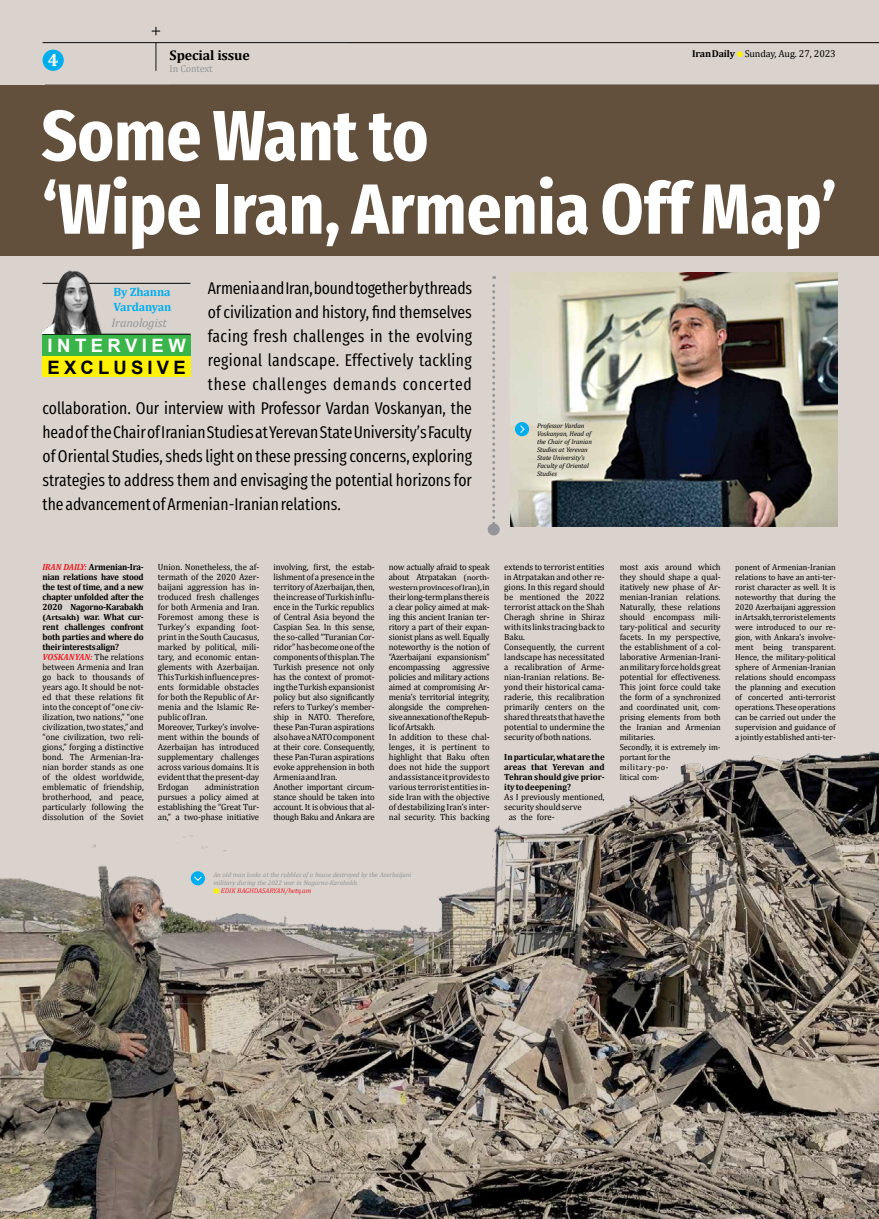
<style>
.page{position:relative;width:879px;height:1219px;background:#dad3cd}
.page>*{position:absolute;margin:0;border:0;box-sizing:border-box;transform-origin:0 0}
.t1{font:700 71px/73.5px "Fira Sans Compressed";color:#fff;scale:1.05 1}
.t2{font:700 18.5px "Arial";letter-spacing:.225em;color:#000}
.t3{font:700 18.5px "Arial";letter-spacing:.245em;color:#fff}
.t4{font:700 18px "Cambria";color:#fff}
.t5{font:17px "Fira Sans Compressed";color:#000}
.t6{font:17px "Fira Sans Compressed";letter-spacing:.02em;color:#000}
.t7{font:17px "Fira Sans Compressed";letter-spacing:.025em;color:#000}
.t8{font:17px "Fira Sans Compressed";letter-spacing:.045em;color:#000}
.t9{font:700 14px "Cambria";letter-spacing:-.01em;color:#000}
.t10{font:italic 12.3px "Cambria";letter-spacing:-.01em;color:#939598}
.t11{font:700 12px/14.4px "Cambria";letter-spacing:-.01em;color:#00aeef}
.t12{font:10px "Cambria";letter-spacing:-.01em;color:#000}
.t13{font:10px "Cambria";letter-spacing:-.01em;color:#939598}
.t14{font:9px/10px "Cambria";color:#000}
.t15{font:700 9px/10px "Cambria";color:#000;text-align:justify}
.t16{font:9px/10px "Cambria";letter-spacing:-.02em;color:#000}
.t17{font:8.5px/10px "Cambria";color:#000}
.t18{font:7.7px "Cambria";letter-spacing:-.02em;color:#000;scale:1.14 1}
.t19{font:italic 6.9px "Cambria";letter-spacing:-.01em;color:#ed1d24}
.t20{font:italic 6.8px/8px "Cambria";letter-spacing:-.01em;color:#000}
.t21{font:italic 6.8px/8px "Cambria";letter-spacing:-.01em;color:#939598}
.s1{font-weight:700}
.s2{font-weight:700;font-style:italic;color:#ed1d24}
.s3{font-weight:700;font-size:7.7px}
.s4{font-size:7.7px}
.s5{font-size:9px}
</style>
<div class="page">
<div style="left:43px;top:50px;width:21px;height:21px;background:#00aeef;border-radius:50%"></div>
<hr style="left:43px;top:42px;width:836px;height:1px;background:#000">
<svg style="left:156px;top:43px;width:1px;height:28px"></svg>
<div style="left:43px;top:356px;width:148px;height:21px;background:#fff200"></div>
<div style="left:43px;top:334px;width:148px;height:22px;background:#39b54a"></div>
<hr style="left:43px;top:334px;width:147px;height:1px;background:#000">
<hr style="left:43px;top:283px;width:147px;height:1px;background:#000">
<img style="left:43px;top:270px;width:63px;height:63px">
<svg style="left:492px;top:276px;width:3px;height:247px"></svg>
<div style="left:488px;top:523px;width:12px;height:12px;background:#939598;border-radius:50%"></div>
<img style="left:0;top:751px;width:878px;height:468px">
<svg style="left:213px;top:888px;width:6px;height:6px"></svg>
<div style="left:191px;top:871px;width:14px;height:14px;background:#00aeef;border-radius:50%"></div>
<svg style="left:194px;top:876px;width:8px;height:5px"></svg>
<img style="left:510px;top:272px;width:327px;height:255px">
<div style="left:515px;top:422px;width:14px;height:14px;background:#00aeef;border-radius:50%"></div>
<svg style="left:520px;top:425px;width:4px;height:8px"></svg>
<svg style="left:737px;top:51px;width:5px;height:6px"></svg>
<div style="left:0;top:85px;width:879px;height:171px;background:#63503c"></div>
<svg style="left:152px;top:27px;width:8px;height:8px"></svg>
<h3 class="t4" style="left:48px;top:47px;width:12px">4</h3>
<h3 class="t9" style="left:170px;top:45px;width:82px">Special issue</h3>
<p class="t13" style="left:170px;top:62px;width:44px">In Context</p>
<p class="t12" style="left:692px;top:48px;width:145px"><span class="s1">IranDaily</span> Sunday, Aug. 27, 2023</p>
<h1 class="t1" style="left:42px;top:94px;width:759px">Some Want to<br>‘Wipe Iran, Armenia Off Map’</h1>
<h3 class="t11" style="left:114px;top:284px;width:59px">By Zhanna<br>Vardanyan</h3>
<h3 class="t5" style="left:208px;top:275px;width:266px">Armenia and Iran, bound together by threads</h3>
<h3 class="t5" style="left:208px;top:299px;width:266px">of civilization and history, find themselves</h3>
<h3 class="t7" style="left:208px;top:323px;width:266px">facing fresh challenges in the evolving</h3>
<h3 class="t6" style="left:208px;top:347px;width:265px">regional landscape. Effectively tackling</h3>
<h3 class="t8" style="left:208px;top:371px;width:265px">these challenges demands concerted</h3>
<h3 class="t5" style="left:43px;top:395px;width:431px">collaboration. Our interview with Professor Vardan Voskanyan, the</h3>
<h3 class="t5" style="left:43px;top:419px;width:431px">head of the Chair of Iranian Studies at Yerevan State University’s Faculty</h3>
<h3 class="t5" style="left:43px;top:443px;width:431px">of Oriental Studies, sheds light on these pressing concerns, exploring</h3>
<h3 class="t5" style="left:43px;top:467px;width:431px">strategies to address them and envisaging the potential horizons for</h3>
<h3 class="t5" style="left:43px;top:491px;width:300px">the advancement of Armenian-Iranian relations.</h3>
<h3 class="t10" style="left:111px;top:314px;width:57px">Iranologist</h3>
<h2 class="t3" style="left:48px;top:333px;width:140px">INTERVIEW</h2>
<h2 class="t2" style="left:48px;top:355px;width:140px">EXCLUSIVE</h2>
<p class="t20" style="left:537px;top:421px;width:56px">Professor Vardan<br>Voskanyan, Head of the Chair of Iranian<br>Studies at Yerevan<br>State University’s<br>Faculty of Oriental<br>Studies</p>
<p class="t14" style="left:43px;top:562px;width:103px"><span class="s2">IRAN DAILY:</span> <span class="s1">Armenian-Ira&shy;nian relations have stood the test of time, and a new chapter unfolded after the<br>2020 Nagorno-Karabakh </span><span class="s3">(Artsakh)</span> <span class="s1">war. What cur&shy;rent challenges confront both parties and where do their interests align?<br></span><span class="s2">VOSKANYAN:</span> The relations between Armenia and Iran go back to thousands of years ago. It should be not&shy;ed that these relations fit into the concept of “one civ&shy;ilization, two nations,” “one civilization, two states,” and “one civilization, two reli&shy;gions,” forging a distinctive bond. The Armenian-Ira&shy;nian border stands as one of the oldest worldwide, emblematic of friendship, brotherhood, and peace, particularly following the dissolution of the Soviet</p>
<p class="t14" style="left:158px;top:562px;width:103px">Union. Nonetheless, the af&shy;termath of the 2020 Azer&shy;baijani aggression has in&shy;troduced fresh challenges for both Armenia and Iran.<br>Foremost among these is<br>Turkey’s expanding foot&shy;print in the South Caucasus, marked by political, mili&shy;tary, and economic entan&shy;glements with Azerbaijan.<br>This Turkish influence pres&shy;ents formidable obstacles for both the Republic of Ar&shy;menia and the Islamic Re&shy;public of Iran.<br>Moreover, Turkey’s involve&shy;ment within the bounds of<br>Azerbaijan has introduced supplementary challenges across various domains. It is evident that the present-day<br>Erdogan</p>
<p class="t14" style="left:158px;top:782px;width:103px;text-align:justify;text-indent:47px">administration pursues a policy aimed at establishing the “Great Tur&shy;an,” a two-phase initiative</p>
<p class="t14" style="left:273px;top:562px;width:103px">involving, first, the estab&shy;lishment of a presence in the territory of Azerbaijan, then, the increase of Turkish influ&shy;ence in the Turkic republics of Central Asia beyond the<br>Caspian Sea. In this sense, the so-called “Turanian Cor&shy;ridor” has become one of the components of this plan. The<br>Turkish presence not only has the context of promot&shy;ing the Turkish expansionist policy but also significantly refers to Turkey’s member&shy;ship in NATO. Therefore, these Pan-Turan aspirations also have a NATO component at their core. Consequently, these Pan-Turan aspirations evoke apprehension in both<br>Armenia and Iran.<br>Another important circum&shy;stance should be taken into account. It is obvious that al&shy;though Baku and Ankara are</p>
<p class="t16" style="left:389px;top:562px;width:102px">now actually afraid to speak about Atrpatakan <span class="s4">(north-</span></p>
<p class="t18" style="left:389px;top:583px;width:90px">western provinces of Iran)<span class="s5">, in</span></p>
<p class="t14" style="left:389px;top:592px;width:102px;text-align:justify">their long-term plans there is a clear policy aimed at mak&shy;ing this ancient Iranian ter&shy;ritory a part of their expan&shy;sionist plans as well. Equally noteworthy is the notion of “Azerbaijani expansionism” encompassing</p>
<p class="t14" style="left:389px;top:662px;width:102px;text-indent:63px">aggressive policies and military actions aimed at compromising Ar&shy;menia’s territorial integrity, alongside the comprehen&shy;sive annexation of the Repub&shy;lic of Artsakh.<br>In addition to these chal&shy;lenges, it is pertinent to highlight that Baku often does not hide the support and assistance it provides to various terrorist entities in&shy;side Iran with the objective of destabilizing Iran’s inter&shy;nal security. This backing</p>
<p class="t14" style="left:504px;top:562px;width:102px">extends to terrorist entities in Atrpatakan and other re&shy;gions. In this regard should be mentioned the 2022 terrorist attack on the Shah<br>Cheragh shrine in Shiraz with its links tracing back to<br>Baku.<br>Consequently, the current landscape has necessitated a recalibration of Arme&shy;nian-Iranian relations. Be&shy;yond their historical cama&shy;raderie, this recalibration primarily centers on the shared threats that have the potential to undermine the security of both nations.</p>
<p class="t15" style="left:504px;top:752px;width:102px">In particular, what are the areas that Yerevan and Tehran should give prior&shy;ity to deepening?</p>
<p class="t14" style="left:504px;top:792px;width:102px">As I previously mentioned,</p>
<p class="t14" style="left:504px;top:802px;width:79px">security should serve</p>
<p class="t14" style="left:509px;top:812px;width:48px">as the fore-</p>
<p class="t14" style="left:620px;top:562px;width:102px;text-align:justify">most axis around which they should shape a qual&shy;itatively new phase of Ar&shy;menian-Iranian relations.<br>Naturally, these relations should encompass mili&shy;tary-political and security facets. In my perspective, the establishment of a col&shy;laborative Armenian-Irani&shy;an military force holds great potential for effectiveness.<br>This joint force could take</p>
<p class="t17" style="left:620px;top:692px;width:102px"><span class="s5">the form of</span> a synchronized and coordinated unit, com&shy;prising elements from both the Iranian and Armenian militaries.<br>Secondly, it is extremely im&shy;portant for the military-po-<br>litical com-</p>
<p class="t17" style="left:735px;top:562px;width:102px;text-align:justify">ponent of Armenian-Iranian relations to have an anti-ter&shy;rorist character as well. It is noteworthy that during the 2020 Azerbaijani aggression in Artsakh, terrorist elements were introduced to our re&shy;gion, with Ankara’s involve&shy;ment being transparent.<br>Hence, the military-political sphere of Armenian-Iranian relations should encompass the planning and execution of concerted anti-terrorist operations. These operations can be carried out under the supervision and guidance of a jointly established anti-ter-</p>
<p class="t21" style="left:213px;top:870px;width:199px">An old man looks at the rubbles of a house destroyed by the Azerbaijani military during the 2022 war in Nagorno-Karabakh.</p>
<p class="t19" style="left:221px;top:886px;width:92px">EDIK BAGHDASARYAN/hetq.am</p>
</div>
